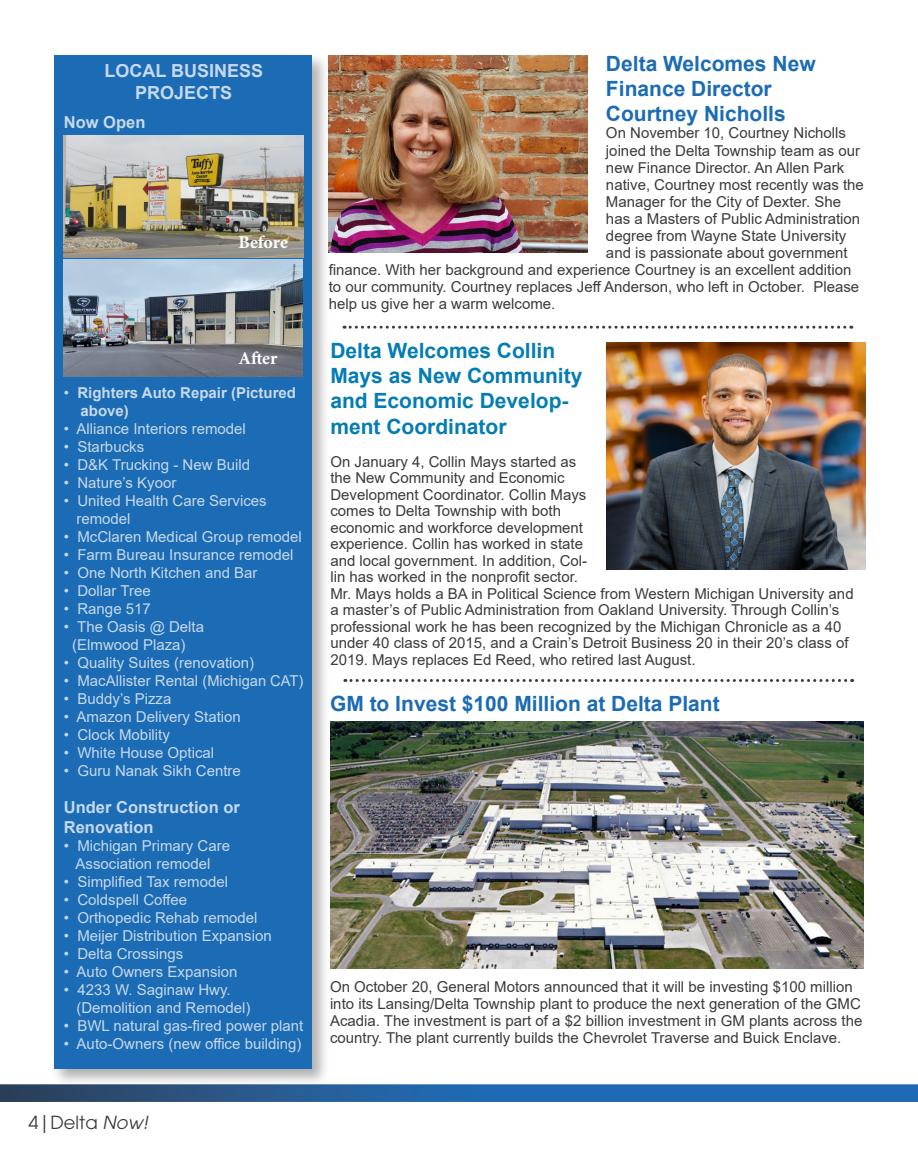
<style>
.page{position:relative;width:918px;height:1161px;background:#fff}
.page>*{position:absolute;margin:0;border:0;box-sizing:border-box;transform-origin:0 0}
.t1{font:700 21px "Arial";color:#1c6bb5}
.t2{font:700 21px/25.2px "Arial";color:#047cb4}
.t3{font:700 18px/21.6px "Arial";color:#fff;text-align:center}
.t4{font:18px "ITC Avant Garde Std";color:#3c3b3c}
.t5{font:700 18px "Minion Pro";letter-spacing:-.005em;color:#fff}
.t6{font:700 16.5px/19.8px "Arial";color:#fff}
.t7{font:15px/16.5px "Arial";color:#3c3b3c}
.t8{font:15px/18px "Arial";color:#fff}
.t9{font:700 15px/18px "Arial";color:#fff}
.s1{font-weight:400}
.s2{font-style:italic}
</style>
<div class="page">
<img style="left:0;top:55px;width:918px;height:1047px">
<div style="left:51px;top:53px;width:279px;height:1034px;background:#231f20;opacity:.35"></div>
<div style="left:54px;top:56px;width:258px;height:1013px;background:#1c6bb5"></div>
<img style="left:63px;top:135px;width:240px;height:241px">
<svg style="left:344px;top:326px;width:508px;height:3px"></svg>
<img style="left:329px;top:56px;width:259px;height:197px">
<svg style="left:345px;top:679px;width:508px;height:3px"></svg>
<img style="left:606px;top:343px;width:259px;height:226px">
<img style="left:330px;top:721px;width:534px;height:247px">
<p class="t3" style="left:104px;top:60px;width:160px">LOCAL BUSINESS<br>PROJECTS</p>
<p class="t6" style="left:64px;top:112px;width:83px">Now Open</p>
<p class="t5" style="left:238px;top:230px;width:51px">Before</p>
<p class="t5" style="left:238px;top:345px;width:40px">After</p>
<p class="t9" style="left:81px;top:383px;width:217px;text-indent:-17px"><span class="s1">•</span> Righters Auto Repair (Pictured above)</p>
<p class="t8" style="left:64px;top:419px;width:183px">• Alliance Interiors remodel</p>
<p class="t8" style="left:64px;top:437px;width:82px">• Starbucks</p>
<p class="t8" style="left:64px;top:455px;width:188px">• D&amp;K Trucking - New Build</p>
<p class="t8" style="left:64px;top:473px;width:114px">• Nature’s Kyoor</p>
<p class="t8" style="left:76px;top:491px;width:192px;text-indent:-13px">• United Health Care Services remodel</p>
<p class="t8" style="left:64px;top:527px;width:239px">• McClaren Medical Group remodel</p>
<p class="t8" style="left:64px;top:545px;width:231px">• Farm Bureau Insurance remodel</p>
<p class="t8" style="left:64px;top:563px;width:195px">• One North Kitchen and Bar</p>
<p class="t8" style="left:64px;top:581px;width:88px">• Dollar Tree</p>
<p class="t8" style="left:64px;top:599px;width:88px">• Range 517</p>
<p class="t8" style="left:72px;top:617px;width:133px;text-indent:-8px">• The Oasis @ Delta (Elmwood Plaza)</p>
<p class="t8" style="left:64px;top:653px;width:192px">• Quality Suites (renovation)</p>
<p class="t8" style="left:64px;top:671px;width:241px">• MacAllister Rental (Michigan CAT)</p>
<p class="t8" style="left:64px;top:689px;width:109px">• Buddy’s Pizza</p>
<p class="t8" style="left:64px;top:707px;width:178px">• Amazon Delivery Station</p>
<p class="t8" style="left:64px;top:725px;width:108px">• Clock Mobility</p>
<p class="t8" style="left:64px;top:743px;width:152px">• White House Optical</p>
<p class="t8" style="left:64px;top:761px;width:178px">• Guru Nanak Sikh Centre</p>
<p class="t6" style="left:64px;top:798px;width:178px">Under Construction or<br>Renovation</p>
<p class="t8" style="left:64px;top:837px;width:168px;text-align:center">• Michigan Primary Care<br>Association remodel</p>
<p class="t8" style="left:64px;top:873px;width:166px">• Simplified Tax remodel</p>
<p class="t8" style="left:64px;top:891px;width:125px">• Coldspell Coffee</p>
<p class="t8" style="left:64px;top:909px;width:195px">• Orthopedic Rehab remodel</p>
<p class="t8" style="left:64px;top:927px;width:209px">• Meijer Distribution Expansion</p>
<p class="t8" style="left:64px;top:945px;width:121px">• Delta Crossings</p>
<p class="t8" style="left:64px;top:963px;width:175px">• Auto Owners Expansion</p>
<p class="t8" style="left:76px;top:981px;width:176px;text-indent:-13px">• 4233 W. Saginaw Hwy. (Demolition and Remodel)</p>
<p class="t8" style="left:64px;top:1017px;width:241px">• BWL natural gas-fired power plant</p>
<p class="t8" style="left:64px;top:1035px;width:239px">• Auto-Owners (new office building)</p>
<p class="t4" style="left:28px;top:1111px;width:121px">4|Delta <span class="s2">Now!</span></p>
<p class="t1" style="left:606px;top:49px;width:211px">Delta Welcomes New</p>
<p class="t1" style="left:606px;top:74px;width:167px">Finance Director</p>
<p class="t1" style="left:606px;top:99px;width:181px">Courtney Nicholls</p>
<p class="t7" style="left:606px;top:125px;width:242px">On November 10, Courtney Nicholls</p>
<p class="t7" style="left:606px;top:142px;width:256px">joined the Delta Township team as our</p>
<p class="t7" style="left:606px;top:159px;width:240px">new Finance Director. An Allen Park</p>
<p class="t7" style="left:606px;top:176px;width:259px">native, Courtney most recently was the</p>
<p class="t7" style="left:606px;top:193px;width:237px">Manager for the City of Dexter. She</p>
<p class="t7" style="left:606px;top:210px;width:256px">has a Masters of Public Administration</p>
<p class="t7" style="left:606px;top:227px;width:242px">degree from Wayne State University</p>
<p class="t7" style="left:606px;top:244px;width:243px">and is passionate about government</p>
<p class="t7" style="left:329px;top:262px;width:524px">finance. With her background and experience Courtney is an excellent addition</p>
<p class="t7" style="left:329px;top:279px;width:532px">to our community. Courtney replaces Jeff Anderson, who left in October. Please</p>
<p class="t7" style="left:329px;top:296px;width:228px">help us give her a warm welcome.</p>
<p class="t2" style="left:330px;top:338px;width:254px">Delta Welcomes Collin<br>Mays as New Community and Economic Develop&shy;ment Coordinator</p>
<p class="t7" style="left:330px;top:453px;width:525px">On January 4, Collin Mays started as<br>the New Community and Economic<br>Development Coordinator. Collin Mays<br>comes to Delta Township with both<br>economic and workforce development<br>experience. Collin has worked in state<br>and local government. In addition, Col-<br>lin has worked in the nonprofit sector.<br>Mr. Mays holds a BA in Political Science from Western Michigan University and a master’s of Public Administration from Oakland University. Through Collin’s professional work he has been recognized by the Michigan Chronicle as a 40 under 40 class of 2015, and a Crain’s Detroit Business 20 in their 20’s class of 2019. Mays replaces Ed Reed, who retired last August.</p>
<p class="t1" style="left:330px;top:689px;width:391px">GM to Invest $100 Million at Delta Plant</p>
<p class="t7" style="left:330px;top:978px;width:534px;line-height:17.2px">On October 20, General Motors announced that it will be investing $100 million into its Lansing/Delta Township plant to produce the next generation of the GMC Acadia. The investment is part of a $2 billion investment in GM plants across the country. The plant currently builds the Chevrolet Traverse and Buick Enclave.</p>
</div>
